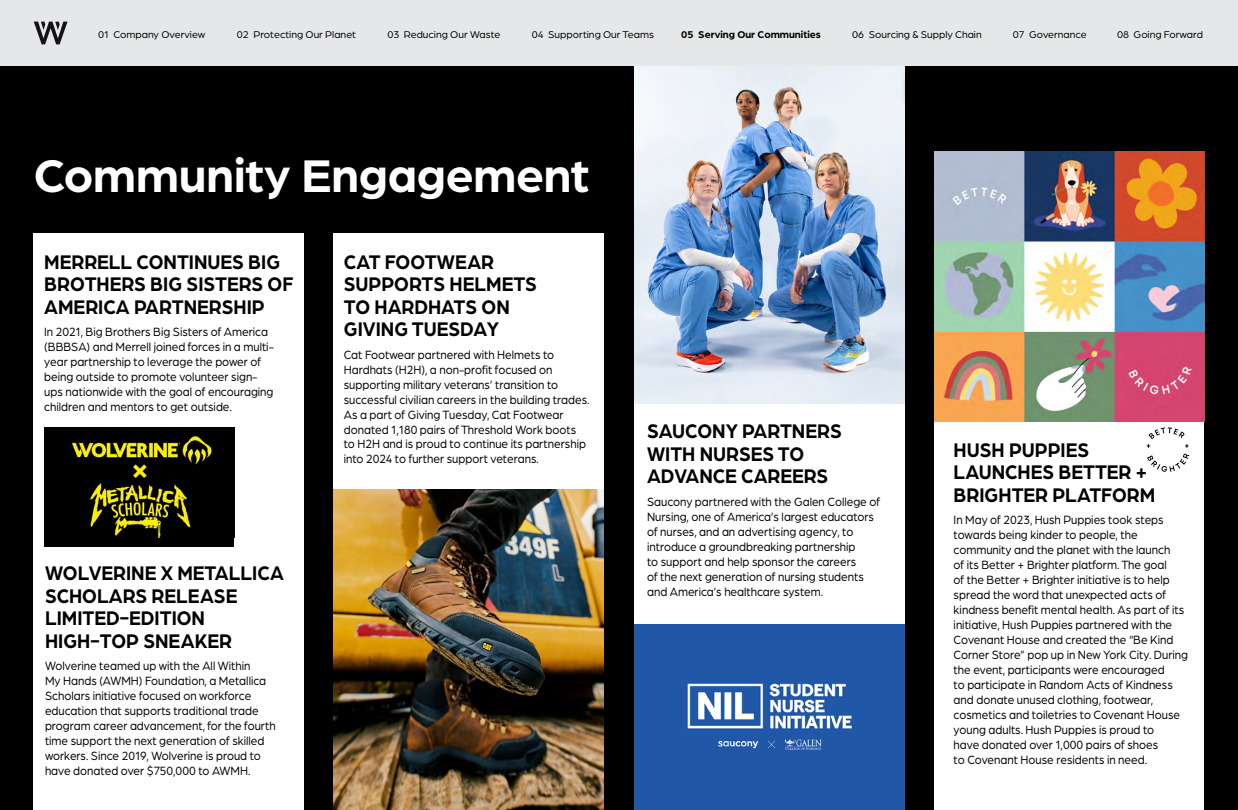
<style>
.page{position:relative;width:1238px;height:810px;background:#fff}
.page>*{position:absolute;margin:0;border:0;box-sizing:border-box;transform-origin:0 0}
.t1{font:700 48.75px "Arboria";letter-spacing:-.005em;color:#fff}
.t2{font:700 21px/22.5px "Arboria";color:#000;scale:.91 1}
.t3{font:12.75px/15px "Arboria";color:#000;scale:.91 1}
.t4{font:10.5px "Arboria";color:#000}
.t5{font:700 10.5px "Arboria";color:#000}
</style>
<div class="page">
<div style="left:0;top:44px;width:1238px;height:766px;background:#000"></div>
<div style="left:334px;top:234px;width:270px;height:576px;background:#fff"></div>
<div style="left:34px;top:234px;width:270px;height:576px;background:#fff"></div>
<div style="left:934px;top:386px;width:270px;height:424px;background:#fff"></div>
<div style="left:634px;top:218px;width:270px;height:416px;background:#fff"></div>
<div style="left:0;top:0;width:1238px;height:66px;background:#e6e7e8"></div>
<svg style="left:34px;top:22px;width:34px;height:22px"></svg>
<img style="left:934px;top:152px;width:270px;height:270px">
<svg style="left:1146px;top:427px;width:43px;height:45px"></svg>
<img style="left:634px;top:66px;width:270px;height:338px">
<img style="left:634px;top:624px;width:270px;height:186px">
<img style="left:334px;top:489px;width:270px;height:321px">
<div style="left:44px;top:427px;width:190px;height:120px;background:#000"></div>
<img style="left:71px;top:436px;width:141px;height:102px">
<p class="t4" style="left:98px;top:28px;width:109px">01 Company Overview</p>
<p class="t4" style="left:237px;top:28px;width:121px">02 Protecting Our Planet</p>
<p class="t4" style="left:387px;top:28px;width:114px">03 Reducing Our Waste</p>
<p class="t4" style="left:531px;top:28px;width:124px">04 Supporting Our Teams</p>
<p class="t5" style="left:681px;top:27px;width:141px">05 Serving Our Communities</p>
<p class="t4" style="left:852px;top:28px;width:131px">06 Sourcing &amp; Supply Chain</p>
<p class="t4" style="left:1012px;top:28px;width:75px">07 Governance</p>
<p class="t4" style="left:1117px;top:28px;width:88px">08 Going Forward</p>
<h1 class="t1" style="left:34px;top:142px;width:557px">Community Engagement</h1>
<h2 class="t2" style="left:44px;top:249px;width:275px">MERRELL CONTINUES BIG<br>BROTHERS BIG SISTERS OF<br>AMERICA PARTNERSHIP</h2>
<p class="t3" style="left:44px;top:324px;width:254px">In 2021, Big Brothers Big Sisters of America (BBBSA) and Merrell joined forces in a multi&shy;year partnership to leverage the power of being outside to promote volunteer sign&shy;ups nationwide with the goal of encouraging children and mentors to get outside.</p>
<h2 class="t2" style="left:45px;top:561px;width:264px">WOLVERINE X METALLICA<br>SCHOLARS RELEASE<br>LIMITED-EDITION<br>HIGH-TOP SNEAKER</h2>
<p class="t3" style="left:45px;top:658px;width:255px">Wolverine teamed up with the All Within<br>My Hands (AWMH) Foundation, a Metallica Scholars initiative focused on workforce education that supports traditional trade program career advancement, for the fourth time support the next generation of skilled workers. Since 2019, Wolverine is proud to have donated over $750,000 to AWMH.</p>
<h2 class="t2" style="left:344px;top:249px;width:214px">CAT FOOTWEAR<br>SUPPORTS HELMETS<br>TO HARDHATS ON<br>GIVING TUESDAY</h2>
<p class="t3" style="left:344px;top:346px;width:272px">Cat Footwear partnered with Helmets to Hardhats (H2H), a non-profit focused on supporting military veterans’ transition to successful civilian careers in the building trades.<br>As a part of Giving Tuesday, Cat Footwear donated 1,180 pairs of Threshold Work boots to H2H and is proud to continue its partnership into 2024 to further support veterans.</p>
<h2 class="t2" style="left:647px;top:419px;width:215px">SAUCONY PARTNERS<br>WITH NURSES TO<br>ADVANCE CAREERS</h2>
<p class="t3" style="left:647px;top:494px;width:258px">Saucony partnered with the Galen College of Nursing, one of America’s largest educators of nurses, and an advertising agency, to introduce a groundbreaking partnership<br>to support and help sponsor the careers<br>of the next generation of nursing students and America’s healthcare system.</p>
<h2 class="t2" style="left:953px;top:437px;width:223px">HUSH PUPPIES<br>LAUNCHES BETTER +<br>BRIGHTER PLATFORM</h2>
<p class="t3" style="left:953px;top:512px;width:259px">In May of 2023, Hush Puppies took steps towards being kinder to people, the community and the planet with the launch<br>of its Better + Brighter platform. The goal<br>of the Better + Brighter initiative is to help spread the word that unexpected acts of kindness benefit mental health. As part of its initiative, Hush Puppies partnered with the Covenant House and created the “Be Kind Corner Store” pop up in New York City. During the event, participants were encouraged<br>to participate in Random Acts of Kindness and donate unused clothing, footwear, cosmetics and toiletries to Covenant House young adults. Hush Puppies is proud to<br>have donated over 1,000 pairs of shoes<br>to Covenant House residents in need.</p>
</div>
